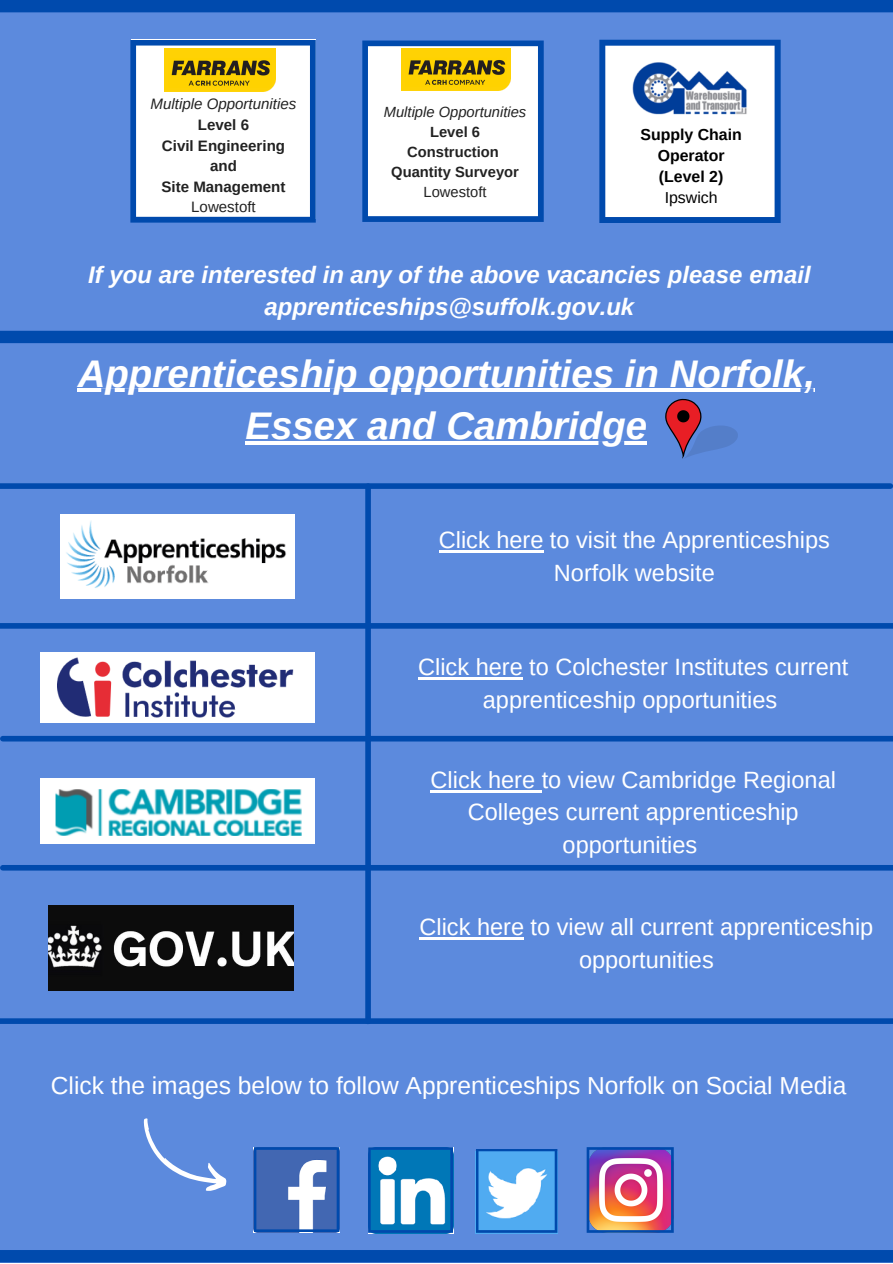
<style>
.page{position:relative;width:893px;height:1264px;background:#fff}
.page>*{position:absolute;margin:0;border:0;box-sizing:border-box;transform-origin:0 0}
.t1{font:italic 700 38.4px/52.8px "Arimo";color:#fff;text-align:center}
.t2{font:24.6px "Arimo";color:#fff}
.t3{font:italic 700 24px/32.5px "Arimo";color:#fff;text-align:center}
.t4{font:23.55px/32.5px "Arimo";color:#fff;text-align:center}
.t5{font:700 15.9px/21.1px "Arimo";color:#000;text-align:center}
.t6{font:15.9px "Arimo";color:#000}
.t7{font:700 15.15px/20.5px "Arimo";color:#222;text-align:center}
.t8{font:italic 15.15px "Arimo";color:#222}
.t9{font:15.15px "Arimo";color:#222}
.t10{font:700 14.7px "Arimo";color:#222}
.t11{font:italic 14.7px "Arimo";color:#222}
.t12{font:14.7px "Arimo";color:#222}
</style>
<div class="page">
<div style="left:0;top:0;width:892px;height:1262px;background:#5c8add"></div>
<div style="left:0;top:0;width:892px;height:12px;background:#004aad"></div>
<div style="left:0;top:1249px;width:892px;height:13px;background:#004aad"></div>
<svg style="left:599px;top:40px;width:181px;height:183px;background:#d2dff0"></svg>
<img style="left:631px;top:52px;width:120px;height:79px">
<svg style="left:362px;top:41px;width:181px;height:181px;background:#dce6f2"></svg>
<img style="left:402px;top:48px;width:108px;height:42px">
<div style="left:0;top:331px;width:892px;height:12px;background:#004aad"></div>
<img style="left:60px;top:514px;width:234px;height:85px">
<img style="left:49px;top:905px;width:245px;height:85px">
<div style="left:0;top:483px;width:890px;height:6px;background:#004aad"></div>
<div style="left:0;top:1018px;width:892px;height:5px;background:#004aad"></div>
<svg style="left:254px;top:1147px;width:85px;height:84px;background:#5f80c0"></svg>
<svg style="left:368px;top:1147px;width:85px;height:85px;background:#539ecd"></svg>
<img style="left:476px;top:1151px;width:82px;height:82px">
<svg style="left:476px;top:1149px;width:81px;height:83px;background:#76b7ed"></svg>
<img style="left:586px;top:1147px;width:87px;height:85px">
<svg style="left:143px;top:1118px;width:84px;height:73px"></svg>
<svg style="left:665px;top:398px;width:73px;height:61px"></svg>
<div style="left:365px;top:486px;width:6px;height:535px;background:#004aad"></div>
<div style="left:0;top:623px;width:892px;height:5px;background:#004aad"></div>
<div style="left:3px;top:736px;width:889px;height:5px;background:#004aad"></div>
<img style="left:40px;top:652px;width:275px;height:70px">
<div style="left:3px;top:865px;width:889px;height:5px;background:#004aad"></div>
<img style="left:40px;top:778px;width:275px;height:65px">
<hr style="left:78px;top:389px;width:737px;height:3px;background:#fff">
<hr style="left:245px;top:441px;width:402px;height:4px;background:#fff">
<hr style="left:419px;top:937px;width:105px;height:2px;background:#fff">
<hr style="left:439px;top:550px;width:104px;height:2px;background:#fff">
<hr style="left:418px;top:677px;width:104px;height:3px;background:#fff">
<hr style="left:430px;top:789px;width:111px;height:3px;background:#fff">
<svg style="left:130px;top:40px;width:186px;height:182px;background:#dbe5f2"></svg>
<img style="left:165px;top:48px;width:110px;height:43px">
<p class="t8" style="left:150px;top:96px;width:147px">Multiple Opportunities</p>
<p class="t7" style="left:198px;top:114px;width:53px">Level 6</p>
<p class="t7" style="left:162px;top:135px;width:125px">Civil Engineering and</p>
<p class="t7" style="left:161px;top:176px;width:125px">Site Management</p>
<p class="t9" style="left:191px;top:198px;width:66px">Lowestoft</p>
<p class="t11" style="left:384px;top:104px;width:144px">Multiple Opportunities</p>
<p class="t10" style="left:430px;top:124px;width:51px">Level 6</p>
<p class="t10" style="left:407px;top:144px;width:93px">Construction</p>
<p class="t10" style="left:391px;top:164px;width:129px">Quantity Surveyor</p>
<p class="t12" style="left:423px;top:184px;width:65px">Lowestoft</p>
<p class="t5" style="left:640px;top:124px;width:103px">Supply Chain<br>Operator</p>
<p class="t5" style="left:659px;top:166px;width:66px">(Level 2)</p>
<p class="t6" style="left:664px;top:189px;width:54px">Ipswich</p>
<p class="t3" style="left:88px;top:258px;width:724px">If you are interested in any of the above vacancies please email apprenticeships@suffolk.gov.uk</p>
<p class="t1" style="left:78px;top:347px;width:738px">Apprenticeship opportunities in Norfolk,<br>Essex and Cambridge</p>
<p class="t4" style="left:439px;top:523px;width:392px">Click here to visit the Apprenticeships<br>Norfolk website</p>
<p class="t4" style="left:418px;top:651px;width:431px">Click here to Colchester Institutes current apprenticeship opportunities</p>
<p class="t4" style="left:430px;top:763px;width:407px">Click here to view Cambridge Regional<br>Colleges current apprenticeship opportunities</p>
<p class="t4" style="left:419px;top:911px;width:455px">Click here to view all current apprenticeship opportunities</p>
<p class="t2" style="left:51px;top:1071px;width:797px">Click the images below to follow Apprenticeships Norfolk on Social Media</p>
</div>
